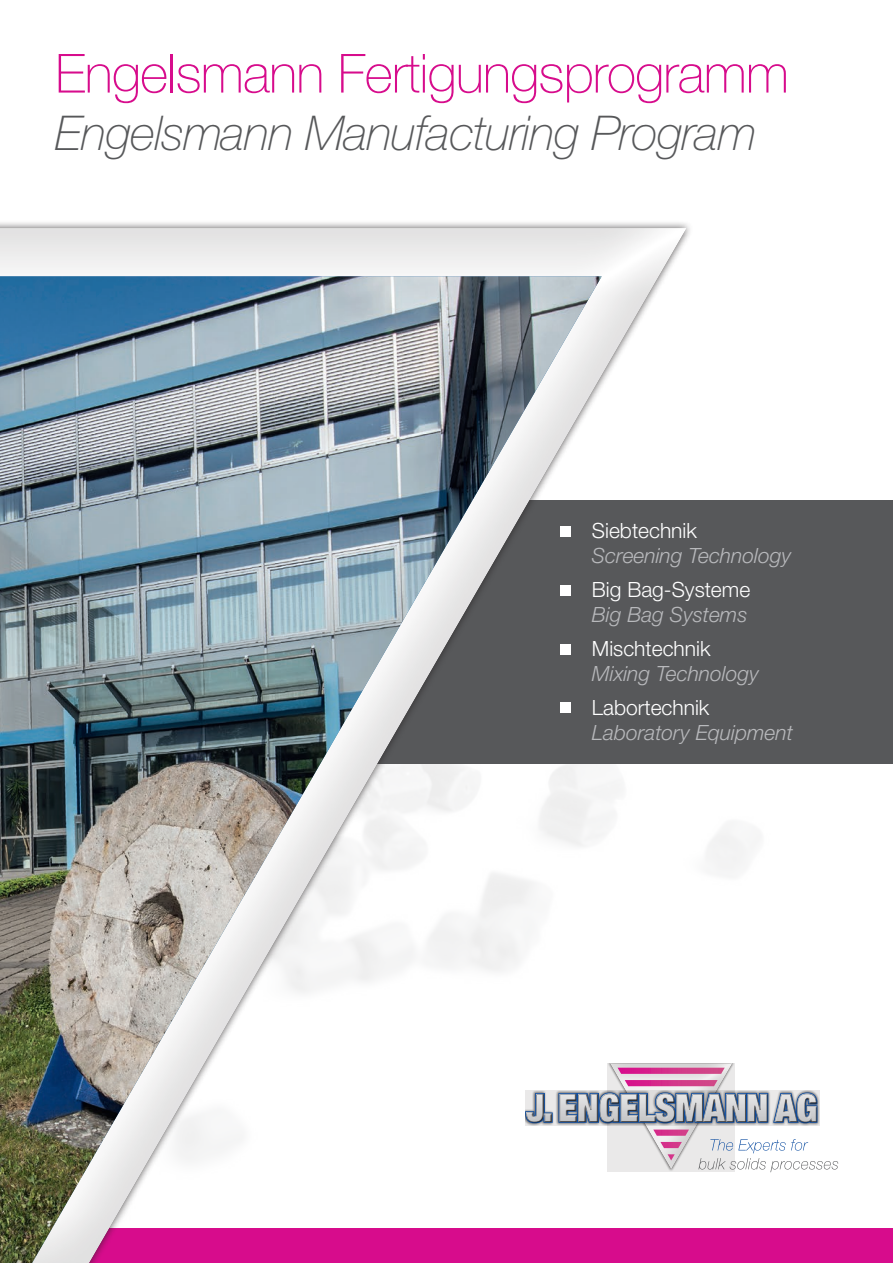
<style>
.page{position:relative;width:893px;height:1263px;background:#fff}
.page>*{position:absolute;margin:0;border:0;box-sizing:border-box;transform-origin:0 0}
.t1{font:100 54px "Helvetica Neue LT Std";letter-spacing:-.015em;color:#d70c8c}
.t2{font:italic 100 48px "Helvetica Neue LT Std";letter-spacing:-.015em;color:#57585a}
.t3{font:italic 300 21px/25.2px "Helvetica Neue LT Std";color:#b8b9bc}
.t4{font:300 21px/25.2px "Helvetica Neue LT Std";color:#fff}
.s1{font-style:normal;color:#fff}
.s2{font-style:italic;color:#b8b9bc}
</style>
<div class="page">
<div style="left:0;top:500px;width:893px;height:263px;background:#57585a"></div>
<svg style="left:694px;top:1063px;width:144px;height:109px"></svg>
<svg style="left:694px;top:1093px;width:124px;height:29px;background:#a2abb7"></svg>
<div style="left:0;top:1229px;width:893px;height:34px;background:#d70c8c"></div>
<div style="left:0;top:228px;width:687px;height:1035px;background:#231f20;opacity:.5"></div>
<img style="left:0;top:276px;width:602px;height:987px">
<p class="t1" style="left:55px;top:42px;width:735px">Engelsmann Fertigungsprogramm</p>
<p class="t2" style="left:55px;top:106px;width:702px">Engelsmann Manufacturing Program</p>
<p class="t3" style="left:592px;top:518px;width:201px"><span class="s1">Siebtechnik<br></span>Screening Technology</p>
<p class="t4" style="left:592px;top:576px;width:160px">Big Bag-Systeme<br><span class="s2">Big Bag Systems</span></p>
<p class="t3" style="left:592px;top:635px;width:168px"><span class="s1">Mischtechnik<br></span>Mixing Technology</p>
<p class="t3" style="left:592px;top:694px;width:203px"><span class="s1">Labortechnik<br></span>Laboratory Equipment</p>
</div>
